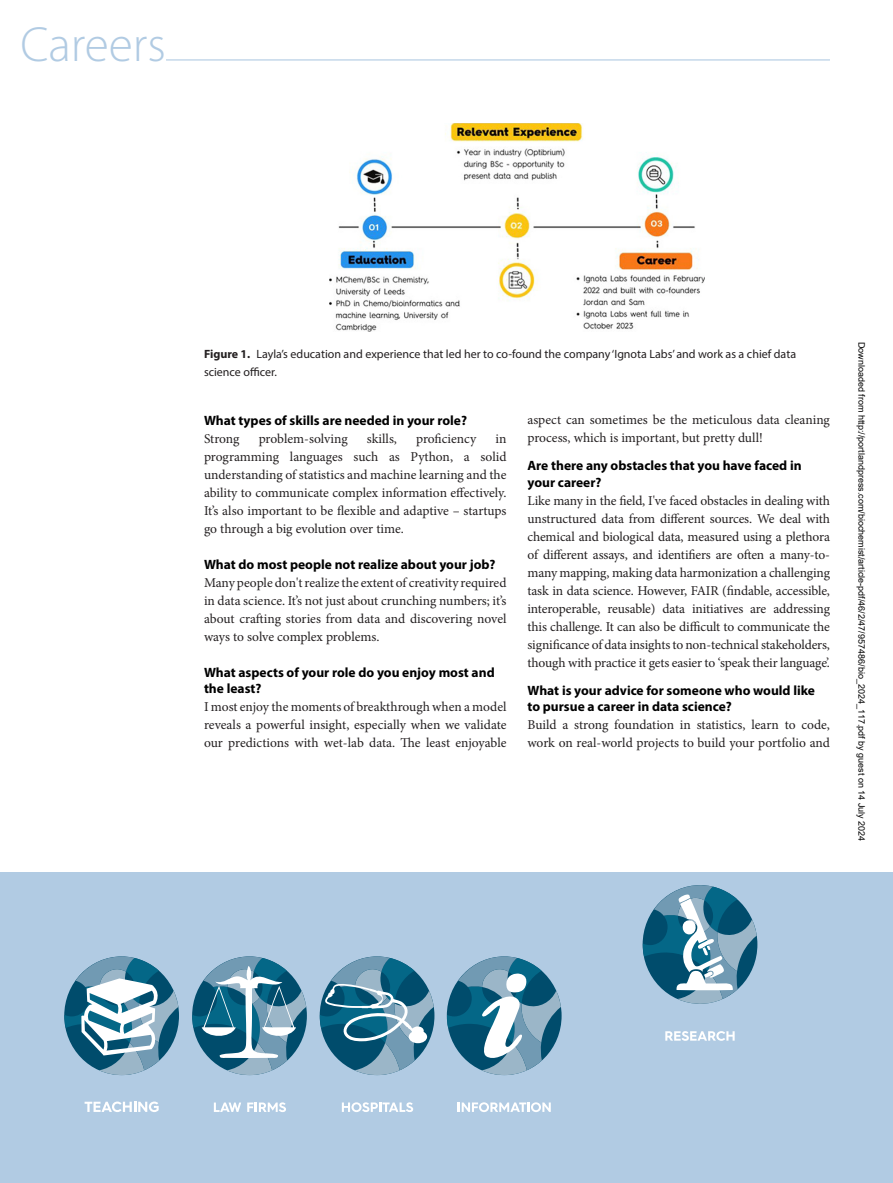
<style>
.page{position:relative;width:893px;height:1183px;background:#fff}
.page>*{position:absolute;margin:0;border:0;box-sizing:border-box;transform-origin:0 0}
.t1{font:300 49.5px "Myriad Pro";color:#b1cbe3}
.t2{font:13.5px/18px "Minion Pro";letter-spacing:-.005em;color:#231f20;text-align:justify}
.t3{font:700 13.5px/16.5px "Myriad Pro";color:#000}
.t4{font:12px/18px "Myriad Pro";color:#231f20}
.t5{font:9px "Arial";color:#000}
.s1{font-weight:700}
</style>
<div class="page">
<hr style="left:166px;top:59px;width:664px;height:1px;background:#b1cbe3">
<div style="left:0;top:872px;width:893px;height:310px;background:#b1cbe3"></div>
<svg style="left:85px;top:1101px;width:74px;height:10px"></svg>
<svg style="left:64px;top:956px;width:114px;height:119px"></svg>
<svg style="left:192px;top:956px;width:114px;height:119px"></svg>
<svg style="left:214px;top:1102px;width:27px;height:9px"></svg>
<svg style="left:247px;top:1102px;width:39px;height:9px"></svg>
<svg style="left:320px;top:956px;width:114px;height:119px"></svg>
<svg style="left:342px;top:1102px;width:71px;height:9px"></svg>
<svg style="left:458px;top:1102px;width:93px;height:9px"></svg>
<svg style="left:447px;top:956px;width:114px;height:119px"></svg>
<svg style="left:665px;top:1031px;width:70px;height:9px"></svg>
<svg style="left:643px;top:885px;width:114px;height:118px"></svg>
<img style="left:329px;top:123px;width:376px;height:208px">
<h1 class="t1" style="left:20px;top:14px;width:147px">Careers</h1>
<p class="t4" style="left:204px;top:345px;width:594px"><span class="s1">Figure 1.</span> Layla’s education and experience that led her to co-found the company ‘Ignota Labs’ and work as a chief data science officer.</p>
<p class="t5" style="left:865px;top:342px;width:501px;rotate:90deg">Downloaded from http://portlandpress.com/biochemist/article-pdf/46/2/47/957486/bio_2024_117.pdf by guest on 14 July 2024</p>
<p class="t2" style="left:527px;top:411px;width:304px">aspect can sometimes be the meticulous data cleaning process, which is important, but pretty dull!</p>
<p class="t3" style="left:527px;top:457px;width:276px">Are there any obstacles that you have faced in your career?</p>
<p class="t2" style="left:527px;top:491px;width:304px">Like many in the field, I've faced obstacles in dealing with unstructured data from different sources. We deal with chemical and biological data, measured using a plethora of different assays, and identifiers are often a many-to&shy;many mapping, making data harmonization a challenging task in data science. However, FAIR (findable, accessible, interoperable, reusable) data initiatives are addressing this challenge. It can also be difficult to communicate the significance of data insights to non-technical stakeholders, though with practice it gets easier to ‘speak their language’.</p>
<p class="t3" style="left:527px;top:681px;width:289px">What is your advice for someone who would like to pursue a career in data science?</p>
<p class="t2" style="left:527px;top:716px;width:304px">Build a strong foundation in statistics, learn to code, work on real-world projects to build your portfolio and</p>
<p class="t3" style="left:204px;top:411px;width:265px">What types of skills are needed in your role?</p>
<p class="t2" style="left:204px;top:429px;width:37px">Strong</p>
<p class="t2" style="left:259px;top:429px;width:91px">problem-solving</p>
<p class="t2" style="left:367px;top:429px;width:32px">skills,</p>
<p class="t2" style="left:416px;top:429px;width:62px">proficiency</p>
<p class="t2" style="left:204px;top:429px;width:304px;text-indent:291px">in programming languages such as Python, a solid understanding of statistics and machine learning and the ability to communicate complex information effectively.<br>It’s also important to be flexible and adaptive – startups go through a big evolution over time.</p>
<p class="t3" style="left:204px;top:555px;width:293px">What do most people not realize about your job?</p>
<p class="t2" style="left:204px;top:573px;width:304px">Many people don't realize the extent of creativity required in data science. It’s not just about crunching numbers; it’s about crafting stories from data and discovering novel ways to solve complex problems.</p>
<p class="t3" style="left:204px;top:663px;width:292px">What aspects of your role do you enjoy most and the least?</p>
<p class="t2" style="left:204px;top:698px;width:304px">I most enjoy the moments of breakthrough when a model reveals a powerful insight, especially when we validate our predictions with wet-lab data. The least enjoyable</p>
</div>
